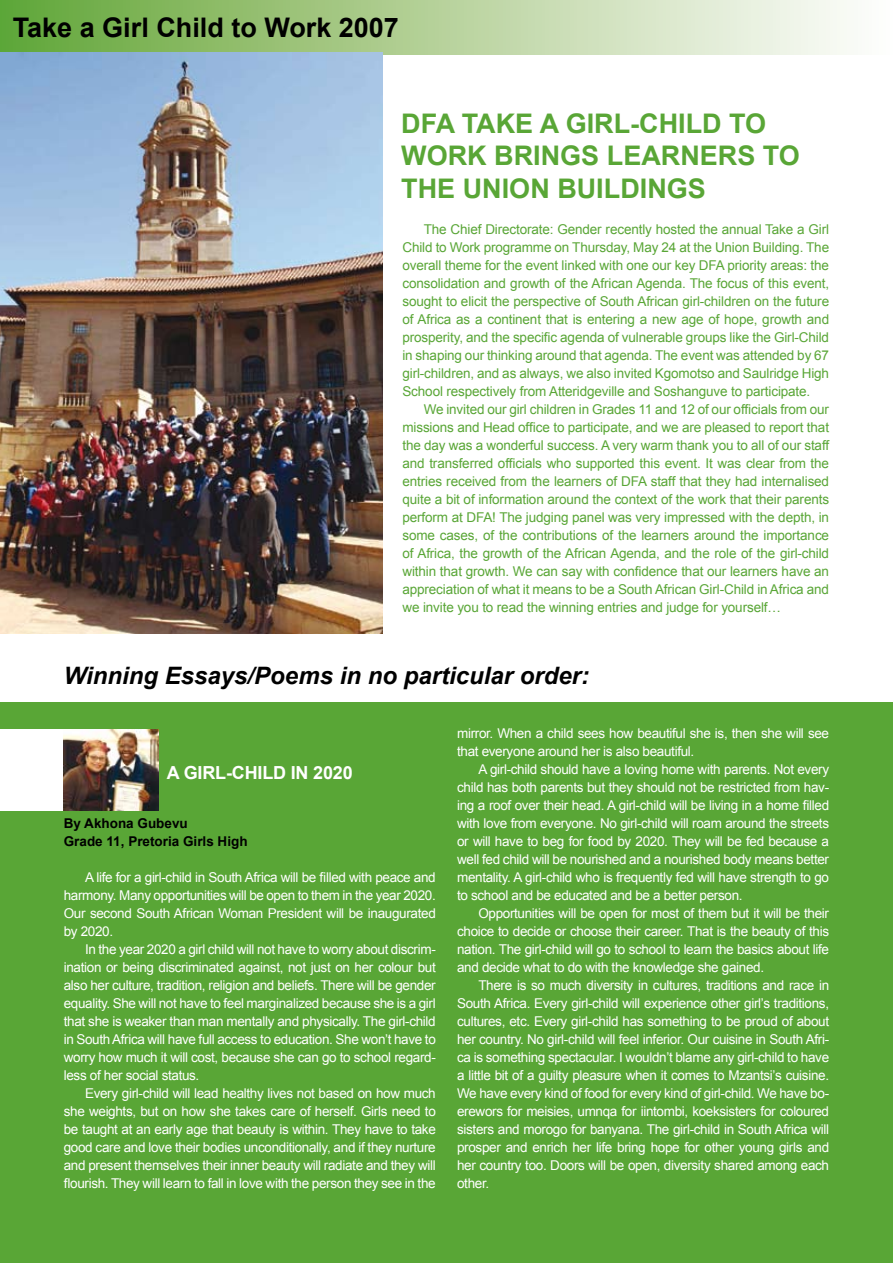
<style>
.page{position:relative;width:893px;height:1263px;background:#fff}
.page>*{position:absolute;margin:0;border:0;box-sizing:border-box;transform-origin:0 0}
.t1{font:700 27px/32.4px "Arial";color:#59a636}
.t2{font:700 27px "Arial";color:#000}
.t3{font:italic 700 24px "Arial";color:#000}
.t4{font:700 18px "Arial";letter-spacing:-.01em;color:#fff}
.t5{font:13.5px/18px "Arial";letter-spacing:-.025em;color:#fff;text-align:justify}
.t6{font:13.5px/18px "Arial";letter-spacing:-.01em;color:#59a636;text-align:justify}
.t7{font:700 13.5px/18px "Arial";color:#000}
</style>
<div class="page">
<div style="left:0;top:702px;width:893px;height:561px;background:#59a636"></div>
<div style="left:0;top:0;width:893px;height:54px;background:linear-gradient(to right,#66a53d,#fffffe)"></div>
<img style="left:0;top:53px;width:383px;height:580px">
<div style="left:0;top:729px;width:158px;height:81px;background:#fff"></div>
<img style="left:64px;top:729px;width:94px;height:81px">
<h1 class="t2" style="left:13px;top:12px;width:388px">Take a Girl Child to Work 2007</h1>
<h1 class="t1" style="left:401px;top:107px;width:398px">DFA TAKE A GIRL-CHILD TO<br>WORK BRINGS LEARNERS TO<br>THE UNION BUILDINGS</h1>
<p class="t6" style="left:402px;top:220px;width:428px;text-indent:21px">The Chief Directorate: Gender recently hosted the annual Take a Girl Child to Work programme on Thursday, May 24 at the Union Building. The overall theme for the event linked with one our key DFA priority areas: the consolidation and growth of the African Agenda. The focus of this event, sought to elicit the perspective of South African girl-children on the future of Africa as a continent that is entering a new age of hope, growth and prosperity, and the specific agenda of vulnerable groups like the Girl-Child in shaping our thinking around that agenda. The event was attended by 67 girl-children, and as always, we also invited Kgomotso and Saulridge High School respectively from Atteridgeville and Soshanguve to participate.</p>
<p class="t6" style="left:402px;top:400px;width:428px;text-indent:21px">We invited our girl children in Grades 11 and 12 of our officials from our missions and Head office to participate, and we are pleased to report that the day was a wonderful success. A very warm thank you to all of our staff and transferred officials who supported this event. It was clear from the entries received from the learners of DFA staff that they had internalised quite a bit of information around the context of the work that their parents perform at DFA! The judging panel was very impressed with the depth, in some cases, of the contributions of the learners around the importance of Africa, the growth of the African Agenda, and the role of the girl-child within that growth. We can say with confidence that our learners have an appreciation of what it means to be a South African Girl-Child in Africa and we invite you to read the winning entries and judge for yourself…</p>
<h2 class="t3" style="left:64px;top:662px;width:527px">Winning Essays/Poems in no particular order:</h2>
<h3 class="t4" style="left:167px;top:762px;width:89px">A Gi rl-Child</h3>
<h3 class="t4" style="left:291px;top:762px;width:63px">in 2020</h3>
<p class="t7" style="left:64px;top:814px;width:185px">By Akhona Gubevu<br>Grade 11, Pretoria Girls High</p>
<p class="t5" style="left:64px;top:868px;width:374px;text-indent:21px">A life for a girl-child in South Africa will be filled with peace and harmony. Many opportunities will be open to them in the year 2020.<br>Our second South African Woman President will be inaugurated by 2020.</p>
<p class="t5" style="left:64px;top:940px;width:374px;text-indent:21px">In the year 2020 a girl child will not have to worry about discrim&shy;ination or being discriminated against, not just on her colour but also her culture, tradition, religion and beliefs. There will be gender equality. She will not have to feel marginalized because she is a girl that she is weaker than man mentally and physically. The girl-child in South Africa will have full access to education. She won’t have to worry how much it will cost, because she can go to school regard&shy;less of her social status.</p>
<p class="t5" style="left:64px;top:1084px;width:374px;text-indent:21px">Every girl-child will lead healthy lives not based on how much she weights, but on how she takes care of herself. Girls need to be taught at an early age that beauty is within. They have to take good care and love their bodies unconditionally, and if they nurture and present themselves their inner beauty will radiate and they will flourish. They will learn to fall in love with the person they see in the</p>
<p class="t5" style="left:457px;top:724px;width:373px">mirror. When a child sees how beautiful she is, then she will see that everyone around her is also beautiful.</p>
<p class="t5" style="left:457px;top:760px;width:374px;text-indent:21px">A girl-child should have a loving home with parents. Not every child has both parents but they should not be restricted from hav&shy;ing a roof over their head. A girl-child will be living in a home filled with love from everyone. No girl-child will roam around the streets or will have to beg for food by 2020. They will be fed because a well fed child will be nourished and a nourished body means better mentality. A girl-child who is frequently fed will have strength to go to school and be educated and be a better person.</p>
<p class="t5" style="left:457px;top:904px;width:374px;text-indent:21px">Opportunities will be open for most of them but it will be their choice to decide or choose their career. That is the beauty of this nation. The girl-child will go to school to learn the basics about life and decide what to do with the knowledge she gained.</p>
<p class="t5" style="left:457px;top:976px;width:374px;text-indent:21px">There is so much diversity in cultures, traditions and race in South Africa. Every girl-child will experience other girl’s traditions, cultures, etc. Every girl-child has something to be proud of about her country. No girl-child will feel inferior. Our cuisine in South Afri&shy;ca is something spectacular. I wouldn’t blame any girl-child to have a little bit of a guilty pleasure when it comes to Mzantsi’s cuisine.<br>We have every kind of food for every kind of girl-child. We have bo&shy;erewors for meisies, umnqa for iintombi, koeksisters for coloured sisters and morogo for banyana. The girl-child in South Africa will prosper and enrich her life bring hope for other young girls and her country too. Doors will be open, diversity shared among each other.</p>
</div>
